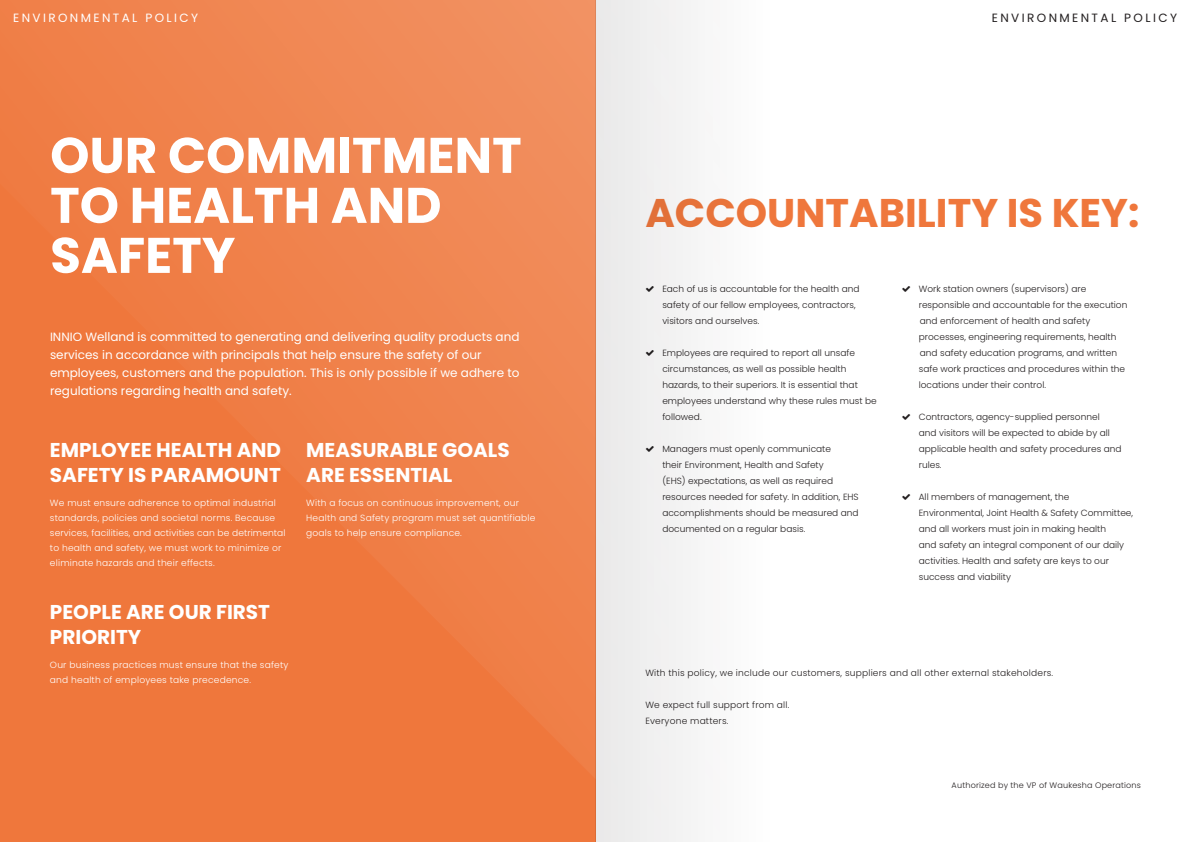
<style>
.page{position:relative;width:1191px;height:842px;background:#fff}
.page>*{position:absolute;margin:0;border:0;box-sizing:border-box;transform-origin:0 0}
.t1{font:700 50px/50px "Poppins";color:#fff}
.t2{font:700 40px "Poppins";color:#ef773c}
.t3{font:700 20px/25px "Poppins";color:#fff}
.t4{font:12px/18px "Poppins";color:#fff}
.t5{font:12px "Poppins";letter-spacing:.2em;color:#fff}
.t6{font:12px "Poppins";letter-spacing:.2em;color:#231f20}
.Absatzformat_2{font:300 9px/16px "Poppins";color:#231f20}
.t7{font:300 9px/15px "Poppins";letter-spacing:.02em;color:#fff}
.Fließtext_normal{font:300 9px "Poppins";letter-spacing:.02em;color:#231f20}
.Fließtext_normal-2{font:300 8px "Poppins";letter-spacing:.02em;color:#231f20}
</style>
<div class="page">
<svg style="left:0;top:0;width:595px;height:842px;background:#ef7e46"></svg>
<div style="left:595px;top:0;width:180px;height:842px;background:#f4f4f4"></div>
<p class="t5" style="left:13px;top:11px;width:187px">ENVIRONMENTAL POLICY</p>
<p class="t6" style="left:992px;top:11px;width:187px">ENVIRONMENTAL POLICY</p>
<h2 class="t1" style="left:50px;top:131px;width:473px">OUR COMMITMENT<br>TO HEALTH AND<br>SAFETY</h2>
<h3 class="t4" style="left:50px;top:328px;width:471px">INNIO Welland is committed to generating and delivering quality products and services in accordance with principals that help ensure the safety of our employees, customers and the population. This is only possible if we adhere to regulations regarding health and safety.</h3>
<h2 class="t3" style="left:50px;top:438px;width:232px">EMPLOYEE HEALTH AND<br>SAFETY IS PARAMOUNT</h2>
<h2 class="t7" style="left:50px;top:495px;width:237px">We must ensure adherence to optimal industrial standards, policies and societal norms. Because services, facilities, and activities can be detrimental to health and safety, we must work to minimize or eliminate hazards and their effects.</h2>
<h2 class="t3" style="left:50px;top:600px;width:222px">PEOPLE ARE OUR FIRST<br>PRIORITY</h2>
<h2 class="t7" style="left:50px;top:657px;width:240px">Our business practices must ensure that the safety and health of employees take precedence.</h2>
<h2 class="t3" style="left:306px;top:438px;width:205px">MEASURABLE GOALS<br>ARE ESSENTIAL</h2>
<h2 class="t7" style="left:306px;top:495px;width:231px">With a focus on continuous improvement, our<br>Health and Safety program must set quantifiable goals to help ensure compliance.</h2>
<h2 class="t2" style="left:645px;top:189px;width:495px">ACCOUNTABILITY IS KEY:</h2>
<p class="Absatzformat_2" style="left:662px;top:281px;width:199px">Each of us is accountable for the health and safety of our fellow employees, contractors, visitors and ourselves.</p>
<p class="Absatzformat_2" style="left:662px;top:345px;width:216px">Employees are required to report all unsafe circumstances, as well as possible health hazards, to their superiors. It is essential that employees understand why these rules must be followed.</p>
<p class="Absatzformat_2" style="left:662px;top:441px;width:198px">Managers must openly communicate<br>their Environment, Health and Safety<br>(EHS) expectations, as well as required resources needed for safety. In addition, EHS accomplishments should be measured and documented on a regular basis.</p>
<p class="Absatzformat_2" style="left:918px;top:281px;width:210px">Work station owners (supervisors) are responsible and accountable for the execution and enforcement of health and safety processes, engineering requirements, health and safety education programs, and written safe work practices and procedures within the locations under their control.</p>
<p class="Absatzformat_2" style="left:918px;top:409px;width:204px">Contractors, agency-supplied personnel<br>and visitors will be expected to abide by all applicable health and safety procedures and rules.</p>
<p class="Absatzformat_2" style="left:918px;top:489px;width:216px">All members of management, the Environmental, Joint Health &amp; Safety Committee, and all workers must join in making health<br>and safety an integral component of our daily activities. Health and safety are keys to our success and viability</p>
<p class="Fließtext_normal" style="left:645px;top:668px;width:409px">With this policy, we include our customers, suppliers and all other external stakeholders.</p>
<p class="Fließtext_normal" style="left:645px;top:700px;width:146px">We expect full support from all.</p>
<p class="Fließtext_normal" style="left:645px;top:716px;width:85px">Everyone matters.</p>
<p class="Fließtext_normal-2" style="left:951px;top:781px;width:191px">Authorized by the VP of Waukesha Operations</p>
</div>
